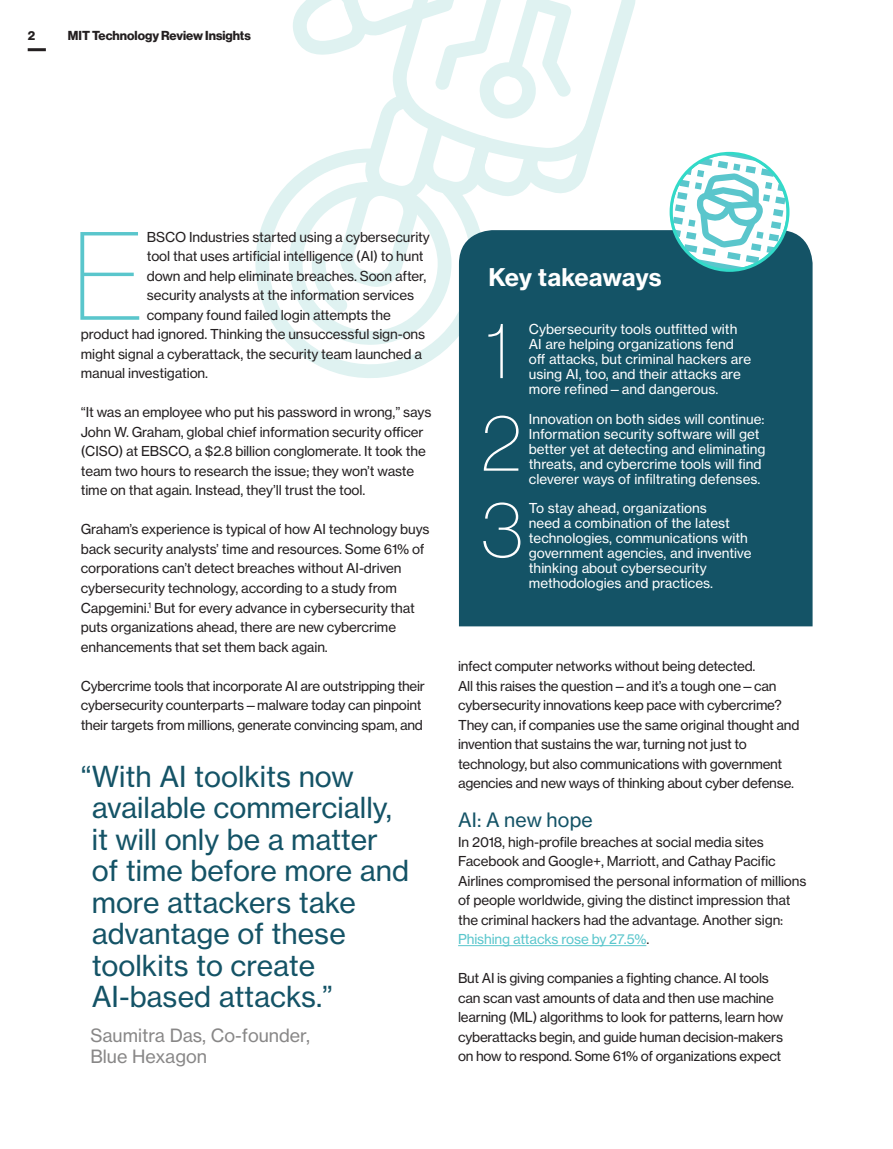
<style>
.page{position:relative;width:893px;height:1149px;background:#fff}
.page>*{position:absolute;margin:0;border:0;box-sizing:border-box;transform-origin:0 0}
.Feature_Text_w_o_ind{font:122.55px "N Haas Grotesk DS Std 25 Th";color:#5ac6cc}
.Callout{font:28.5px/31.5px "N Haas Grotesk TX Std 55 Rg";color:#145366}
.Key_Takeaways_Head{font:24px "N Haas Grotesk TX Std 75 Bd";letter-spacing:-.01em;color:#fff}
.Feature_Subhead{font:19.5px "N Haas Grotesk TX Std 55 Rg";letter-spacing:.01em;color:#145366}
.Attribution{font:18px/21px "N Haas Grotesk TX Std 55 Rg";color:#888787}
.Feature_Text_w_o_ind-2{font:13.5px/19.5px "N Haas Grotesk TX Std 55 Rg";letter-spacing:-.01em;color:#231f20}
.Key_Takeaways{font:13.5px/15px "N Haas Grotesk TX Std 55 Rg";color:#fff}
.t1{font:12.75px "N Haas Grotesk DS Std 75 Bd";color:#231f20}
.s1{color:#5ac6cc}
</style>
<div class="page">
<hr style="left:28px;top:48px;width:18px;height:3px;background:#231f20">
<svg style="left:600px;top:0;width:36px;height:123px"></svg>
<svg style="left:255px;top:186px;width:204px;height:204px"></svg>
<hr style="left:458px;top:945px;width:188px;height:1px;background:#5ac6cc">
<div style="left:459px;top:230px;width:354px;height:396px;background:#145366"></div>
<svg style="left:673px;top:155px;width:113px;height:114px"></svg>
<div style="left:670px;top:152px;width:119px;height:120px;border:3px solid #32dac8;border-radius:50%"></div>
<svg style="left:286px;top:0;width:314px;height:378px"></svg>
<svg style="left:484px;top:415px;width:35px;height:55px;background:#376c7c"></svg>
<svg style="left:483px;top:502px;width:37px;height:56px;background:#396e7e"></svg>
<p class="t1" style="left:28px;top:28px;width:9px">2</p>
<p class="t1" style="left:68px;top:28px;width:184px">MIT Technology Review Insights</p>
<p class="Feature_Text_w_o_ind-2" style="left:147px;top:227px;width:285px">BSCO Industries started using a cybersecurity</p>
<p class="Feature_Text_w_o_ind-2" style="left:147px;top:246px;width:278px">tool that uses artificial intelligence (AI) to hunt</p>
<p class="Feature_Text_w_o_ind-2" style="left:147px;top:266px;width:281px">down and help eliminate breaches. Soon after,</p>
<p class="Feature_Text_w_o_ind-2" style="left:147px;top:285px;width:269px">security analysts at the information services</p>
<p class="Feature_Text_w_o_ind-2" style="left:147px;top:305px;width:245px">company found failed login attempts the</p>
<p class="Feature_Text_w_o_ind-2" style="left:81px;top:324px;width:346px">product had ignored. Thinking the unsuccessful sign-ons</p>
<p class="Feature_Text_w_o_ind-2" style="left:81px;top:344px;width:343px">might signal a cyberattack, the security team launched a</p>
<p class="Feature_Text_w_o_ind-2" style="left:81px;top:363px;width:129px">manual investigation.</p>
<p class="Feature_Text_w_o_ind-2" style="left:81px;top:402px;width:352px">“It was an employee who put his password in wrong,” says John W. Graham, global chief information security officer (CISO) at EBSCO, a $2.8 billion conglomerate. It took the team two hours to research the issue; they won’t waste time on that again. Instead, they’ll trust the tool.</p>
<p class="Feature_Text_w_o_ind-2" style="left:81px;top:519px;width:350px">Graham’s experience is typical of how AI technology buys back security analysts’ time and resources. Some 61% of corporations can’t detect breaches without AI-driven cybersecurity technology, according to a study from Capgemini.<sup>1</sup> But for every advance in cybersecurity that puts organizations ahead, there are new cybercrime enhancements that set them back again.</p>
<p class="Feature_Text_w_o_ind-2" style="left:81px;top:675px;width:346px">Cybercrime tools that incorporate AI are outstripping their cybersecurity counterparts—malware today can pinpoint their targets from millions, generate convincing spam, and</p>
<p class="Feature_Text_w_o_ind" style="left:72px;top:208px;width:73px">E</p>
<p class="Callout" style="left:92px;top:760px;width:319px;text-indent:-11px">“With AI toolkits now available commercially, it will only be a matter of time before more and more attackers take advantage of these toolkits to create<br>AI-based attacks.”</p>
<p class="Attribution" style="left:90px;top:1024px;width:221px">Saumitra Das, Co-founder,<br>Blue Hexagon</p>
<p class="Key_Takeaways_Head" style="left:488px;top:262px;width:175px">Key takeaways</p>
<p class="Key_Takeaways" style="left:529px;top:321px;width:224px">Cybersecurity tools outfitted with AI are helping organizations fend off attacks, but criminal hackers are using AI, too, and their attacks are more refined—and dangerous.</p>
<p class="Key_Takeaways" style="left:529px;top:411px;width:238px">Innovation on both sides will continue:<br>Information security software will get better yet at detecting and eliminating threats, and cybercrime tools will find cleverer ways of infiltrating defenses.</p>
<p class="Key_Takeaways" style="left:529px;top:500px;width:224px">To stay ahead, organizations<br>need a combination of the latest technologies, communications with government agencies, and inventive thinking about cybersecurity methodologies and practices.</p>
<p class="Feature_Text_w_o_ind-2" style="left:458px;top:656px;width:343px">infect computer networks without being detected.<br>All this raises the question—and it’s a tough one—can cybersecurity innovations keep pace with cybercrime?<br>They can, if companies use the same original thought and invention that sustains the war, turning not just to technology, but also communications with government agencies and new ways of thinking about cyber defense.</p>
<p class="Feature_Subhead" style="left:458px;top:807px;width:136px">AI: A new hope</p>
<p class="Feature_Text_w_o_ind-2" style="left:458px;top:831px;width:350px">In 2018, high-profile breaches at social media sites Facebook and Google+, Marriott, and Cathay Pacific Airlines compromised the personal information of millions of people worldwide, giving the distinct impression that the criminal hackers had the advantage. Another sign:<br><span class="s1">Phishing attacks rose by 27.5%</span>.</p>
<p class="Feature_Text_w_o_ind-2" style="left:458px;top:968px;width:327px">But AI is giving companies a fighting chance. AI tools can scan vast amounts of data and then use machine learning (ML) algorithms to look for patterns, learn how cyberattacks begin, and guide human decision-makers on how to respond. Some 61% of organizations expect</p>
</div>
